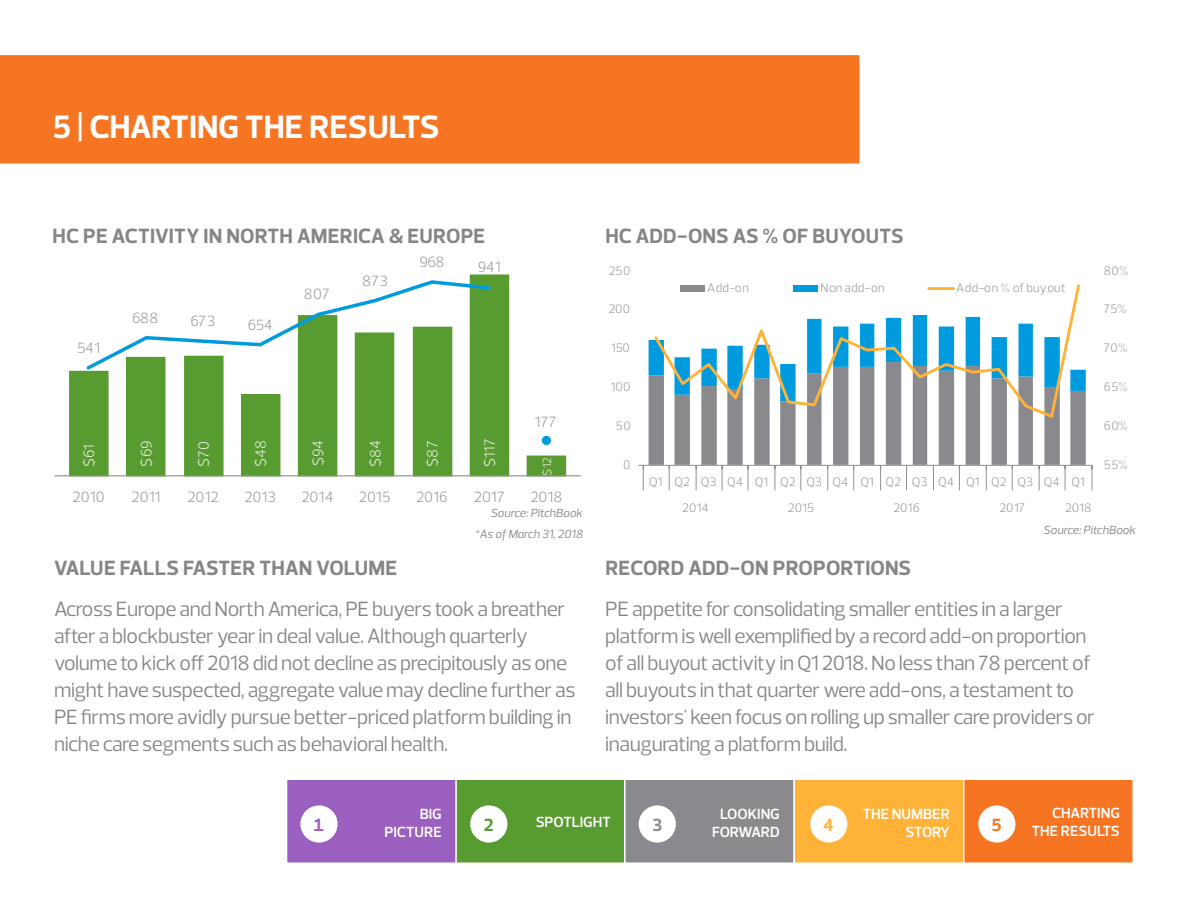
<style>
.page{position:relative;width:1188px;height:918px;background:#fff}
.page>*{position:absolute;margin:0;border:0;box-sizing:border-box;transform-origin:0 0}
.Body_copy{font:700 33px "Prelo";color:#fff}
.Body_copy-2{font:21px/27px "Prelo";letter-spacing:-.02em;color:#848689}
.Body_copy-3{font:700 21px "Prelo";color:#848689}
.t1{font:700 18px "Prelo";color:#f57523}
.t2{font:700 18px "Prelo";color:#9b5fbf}
.t3{font:700 18px "Prelo";color:#589b31}
.t4{font:700 18px "Prelo";color:#8a8a8e}
.t5{font:700 18px "Prelo";color:#ffb238}
.t6{font:300 15.15px "Prelo";letter-spacing:.025em;color:#898c8e}
.t7{font:300 15.15px "Prelo";letter-spacing:.025em;color:#fff}
.t8{font:600 15px/18px "Prelo";color:#fff;text-align:right}
.t9{font:300 12.45px/25.5px "Prelo";letter-spacing:.01em;color:#898c8e}
.t10{font:300 12.15px "Prelo";color:#fff}
.Inside_subheading{font:italic 12px/21px "Prelo";color:#848689;text-align:right}
</style>
<div class="page">
<div style="left:455px;top:778px;width:171px;height:86px;background:#589b31;border:2px solid #fff"></div>
<div style="left:624px;top:778px;width:171px;height:86px;background:#8a8a8e;border:2px solid #fff"></div>
<div style="left:794px;top:778px;width:171px;height:86px;background:#ffb238;border:2px solid #fff"></div>
<div style="left:963px;top:778px;width:171px;height:86px;background:#f57523;border:2px solid #fff"></div>
<div style="left:286px;top:778px;width:171px;height:86px;background:#9b5fbf;border:2px solid #fff"></div>
<div style="left:978px;top:805px;width:37px;height:38px;background:#fff;border-radius:50%"></div>
<div style="left:810px;top:805px;width:37px;height:38px;background:#fff;border-radius:50%"></div>
<div style="left:639px;top:805px;width:37px;height:38px;background:#fff;border-radius:50%"></div>
<div style="left:470px;top:805px;width:37px;height:38px;background:#fff;border-radius:50%"></div>
<div style="left:300px;top:805px;width:38px;height:38px;background:#fff;border-radius:50%"></div>
<div style="left:0;top:55px;width:860px;height:109px;background:#f57523"></div>
<svg style="left:69px;top:274px;width:497px;height:201px;fill:#589b31"></svg>
<hr style="left:60px;top:475px;width:515px;height:1px;background:#8c9096">
<svg style="left:84px;top:278px;width:409px;height:95px"></svg>
<div style="left:542px;top:436px;width:9px;height:9px;border:5px solid #009bde;border-radius:50%"></div>
<svg style="left:649px;top:401px;width:437px;height:64px;fill:#8a8a8e"></svg>
<hr style="left:643px;top:465px;width:449px;height:1px;background:#8c9096">
<svg style="left:1092px;top:465px;width:1px;height:25px"></svg>
<svg style="left:1065px;top:466px;width:1px;height:24px"></svg>
<svg style="left:1039px;top:466px;width:1px;height:24px"></svg>
<svg style="left:1012px;top:466px;width:1px;height:24px"></svg>
<svg style="left:986px;top:466px;width:1px;height:24px"></svg>
<svg style="left:959px;top:466px;width:1px;height:24px"></svg>
<svg style="left:933px;top:466px;width:1px;height:24px"></svg>
<svg style="left:906px;top:466px;width:1px;height:24px"></svg>
<svg style="left:880px;top:466px;width:1px;height:24px"></svg>
<svg style="left:853px;top:466px;width:1px;height:24px"></svg>
<svg style="left:827px;top:466px;width:1px;height:24px"></svg>
<svg style="left:800px;top:466px;width:1px;height:24px"></svg>
<svg style="left:774px;top:466px;width:1px;height:24px"></svg>
<svg style="left:748px;top:466px;width:1px;height:24px"></svg>
<svg style="left:722px;top:466px;width:1px;height:24px"></svg>
<svg style="left:696px;top:466px;width:1px;height:24px"></svg>
<svg style="left:669px;top:466px;width:1px;height:24px"></svg>
<svg style="left:638px;top:465px;width:6px;height:25px"></svg>
<svg style="left:652px;top:284px;width:430px;height:136px"></svg>
<div style="left:680px;top:285px;width:24px;height:7px;background:#8a8a8e"></div>
<div style="left:794px;top:285px;width:24px;height:7px;background:#009bde"></div>
<hr style="left:929px;top:287px;width:25px;height:3px;background:#ffb238">
<p class="Body_copy" style="left:53px;top:106px;width:389px">5 | CHARTING THE RESULTS</p>
<p class="Body_copy-3" style="left:53px;top:223px;width:434px">HC PE ACTIVITY IN NORTH AMERICA &amp; EUROPE</p>
<p class="Body_copy-3" style="left:605px;top:223px;width:300px">HC ADD-ONS AS % OF BUYOUTS</p>
<p class="t6" style="left:77px;top:338px;width:24px">541</p>
<p class="t6" style="left:132px;top:309px;width:28px">688</p>
<p class="t6" style="left:190px;top:312px;width:26px">673</p>
<p class="t6" style="left:248px;top:316px;width:27px">654</p>
<p class="t6" style="left:304px;top:285px;width:28px">807</p>
<p class="t6" style="left:362px;top:272px;width:28px">873</p>
<p class="t6" style="left:419px;top:252px;width:27px">968</p>
<p class="t6" style="left:478px;top:258px;width:24px">941</p>
<p class="t7" style="left:80px;top:467px;width:24px;rotate:-90deg">$61</p>
<p class="t7" style="left:137px;top:467px;width:28px;rotate:-90deg">$69</p>
<p class="t7" style="left:194px;top:467px;width:28px;rotate:-90deg">$70</p>
<p class="t7" style="left:252px;top:467px;width:29px;rotate:-90deg">$48</p>
<p class="t7" style="left:309px;top:466px;width:28px;rotate:-90deg">$94</p>
<p class="t7" style="left:366px;top:467px;width:29px;rotate:-90deg">$84</p>
<p class="t7" style="left:423px;top:467px;width:28px;rotate:-90deg">$87</p>
<p class="t7" style="left:480px;top:467px;width:30px;rotate:-90deg">$117</p>
<p class="t6" style="left:535px;top:413px;width:23px">177</p>
<p class="t10" style="left:540px;top:476px;width:20px;rotate:-90deg">$12</p>
<p class="t9" style="left:609px;top:258px;width:23px">250</p>
<p class="t9" style="left:608px;top:297px;width:23px">200</p>
<p class="t9" style="left:611px;top:335px;width:20px">150</p>
<p class="t9" style="left:611px;top:374px;width:21px">100</p>
<p class="t9" style="left:616px;top:413px;width:17px">50</p>
<p class="t9" style="left:623px;top:452px;width:9px">0</p>
<p class="t9" style="left:707px;top:275px;width:44px">Add-on</p>
<p class="t9" style="left:820px;top:275px;width:66px">Non add-on</p>
<p class="t9" style="left:956px;top:275px;width:111px">Add-on % of buyout</p>
<p class="t9" style="left:1104px;top:258px;width:26px">80%</p>
<p class="t9" style="left:1104px;top:297px;width:24px">75%</p>
<p class="t9" style="left:1104px;top:335px;width:25px">70%</p>
<p class="t9" style="left:1104px;top:374px;width:25px">65%</p>
<p class="t9" style="left:1104px;top:413px;width:25px">60%</p>
<p class="t9" style="left:1104px;top:452px;width:25px">55%</p>
<p class="t6" style="left:73px;top:487px;width:34px">2010</p>
<p class="t6" style="left:132px;top:487px;width:30px">2011</p>
<p class="t6" style="left:187px;top:487px;width:33px">2012</p>
<p class="t6" style="left:244px;top:487px;width:33px">2013</p>
<p class="t6" style="left:302px;top:487px;width:34px">2014</p>
<p class="t6" style="left:359px;top:487px;width:33px">2015</p>
<p class="t6" style="left:416px;top:487px;width:33px">2016</p>
<p class="t6" style="left:474px;top:487px;width:32px">2017</p>
<p class="t6" style="left:530px;top:487px;width:34px">2018</p>
<p class="Inside_subheading" style="left:475px;top:503px;width:110px">Source: PitchBook *As of March 31, 2018</p>
<p class="Body_copy-3" style="left:54px;top:555px;width:345px">VALUE FALLS FASTER THAN VOLUME</p>
<p class="Body_copy-2" style="left:54px;top:595px;width:523px">Across Europe and North America, PE buyers took a breather after a blockbuster year in deal value. Although quarterly volume to kick off 2018 did not decline as precipitously as one might have suspected, aggregate value may decline further as PE firms more avidly pursue better-priced platform building in niche care segments such as behavioral health.</p>
<p class="t9" style="left:682px;top:469px;width:404px;text-indent:-33px">Q1 Q2 Q3 Q4 Q1 Q2 Q3 Q4 Q1 Q2 Q3 Q4 Q1 Q2 Q3 Q4 Q1<br>2014</p>
<p class="t9" style="left:788px;top:495px;width:28px">2015</p>
<p class="t9" style="left:894px;top:495px;width:28px">2016</p>
<p class="t9" style="left:1000px;top:495px;width:27px">2017</p>
<p class="t9" style="left:1065px;top:495px;width:28px">2018</p>
<p class="Inside_subheading" style="left:1043px;top:519px;width:94px">Source: PitchBook</p>
<p class="Body_copy-3" style="left:605px;top:555px;width:307px">RECORD ADD-ON PROPORTIONS</p>
<p class="Body_copy-2" style="left:605px;top:595px;width:491px">PE appetite for consolidating smaller entities in a larger platform is well exemplified by a record add-on proportion of all buyout activity in Q1 2018. No less than 78 percent of all buyouts in that quarter were add-ons, a testament to investors' keen focus on rolling up smaller care providers or inaugurating a platform build.</p>
<p class="t8" style="left:385px;top:805px;width:59px">BIG<br>PICTURE</p>
<p class="t8" style="left:536px;top:813px;width:77px">SPOTLIGHT</p>
<p class="t8" style="left:712px;top:805px;width:69px;text-align:center">LOOKING<br>FORWARD</p>
<p class="t8" style="left:863px;top:805px;width:89px">THE NUMBER<br>STORY</p>
<p class="t8" style="left:1032px;top:804px;width:90px">CHARTING<br>THE RESULTS</p>
<p class="t2" style="left:314px;top:814px;width:12px">1</p>
<p class="t3" style="left:484px;top:814px;width:11px">2</p>
<p class="t4" style="left:652px;top:813px;width:12px">3</p>
<p class="t5" style="left:823px;top:814px;width:12px">4</p>
<p class="t1" style="left:992px;top:814px;width:12px">5</p>
</div>
